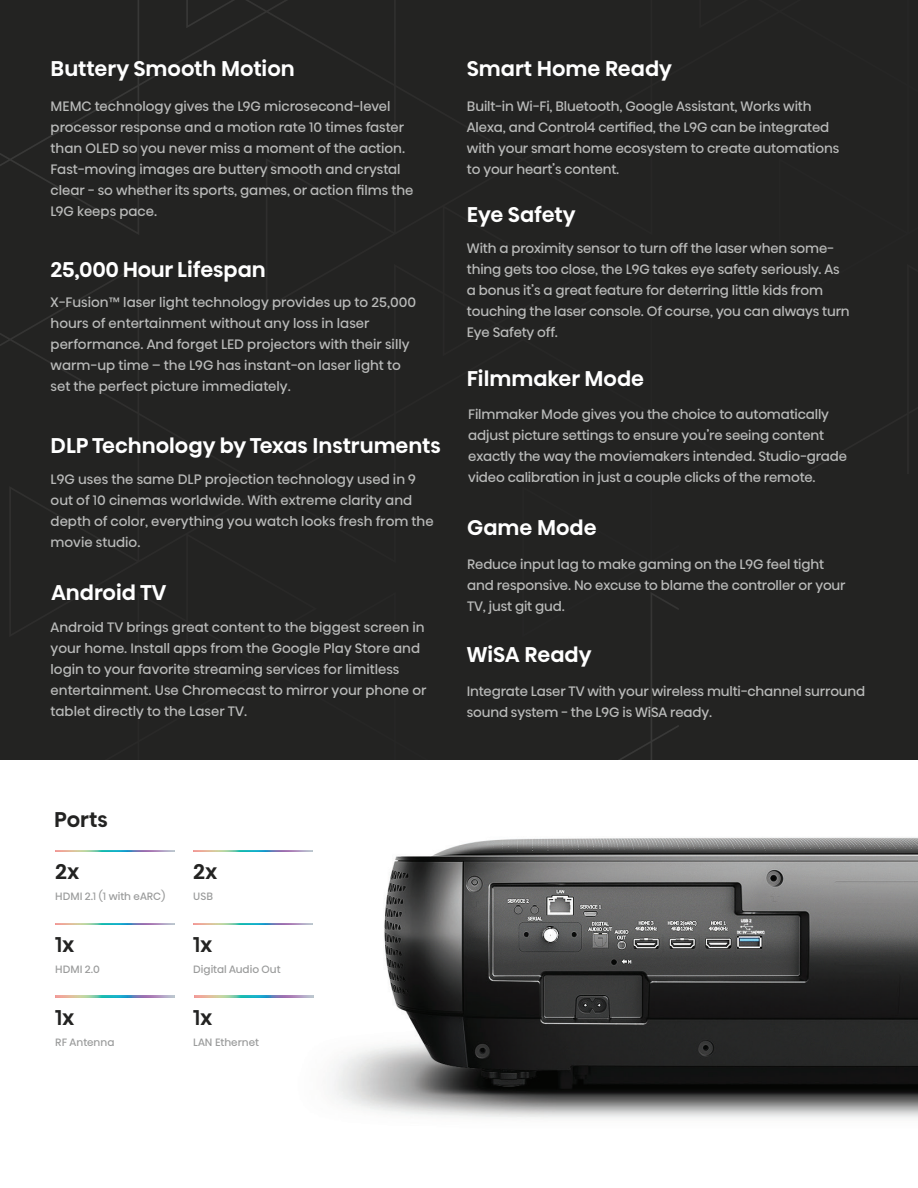
<style>
.page{position:relative;width:918px;height:1188px;background:#fff}
.page>*{position:absolute;margin:0;border:0;box-sizing:border-box;transform-origin:0 0}
.t1{font:500 21px "Hisense Alfabet";color:#fff}
.t2{font:500 21px "Hisense Alfabet";color:#232322}
.t3{font:13.5px/21px "Hisense Alfabet";letter-spacing:-.01em;color:#babbba}
.t4{font:10.5px "Hisense Alfabet";color:#9a9b9b}
</style>
<div class="page">
<div style="left:907px;top:264px;width:11px;height:210px;background:#232322"></div>
<div style="left:0;top:0;width:907px;height:759px;background:#232322"></div>
<img style="left:268px;top:837px;width:650px;height:282px">
<img style="left:55px;top:850px;width:120px;height:1px">
<img style="left:55px;top:923px;width:120px;height:1px">
<img style="left:55px;top:996px;width:120px;height:1px">
<img style="left:194px;top:850px;width:119px;height:1px">
<img style="left:194px;top:923px;width:119px;height:1px">
<img style="left:194px;top:996px;width:119px;height:1px">
<h1 class="t1" style="left:51px;top:53px;width:246px">Buttery Smooth Motion</h1>
<h1 class="t1" style="left:467px;top:53px;width:207px">Smart Home Ready</h1>
<p class="t3" style="left:51px;top:95px;width:364px">MEMC technology gives the L9G microsecond-level processor response and a motion rate 10 times faster than OLED so you never miss a moment of the action.<br>Fast-moving images are buttery smooth and crystal clear - so whether its sports, games, or action films the L9G keeps pace.</p>
<p class="t3" style="left:467px;top:94px;width:374px">Built-in Wi-Fi, Bluetooth, Google Assistant, Works with Alexa, and Control4 certified, the L9G can be integrated with your smart home ecosystem to create automations to your heart’s content.</p>
<p class="t3" style="left:467px;top:236px;width:384px">With a proximity sensor to turn off the laser when some&shy;thing gets too close, the L9G takes eye safety seriously. As a bonus it’s a great feature for deterring little kids from touching the laser console. Of course, you can always turn Eye Safety off.</p>
<h1 class="t1" style="left:467px;top:200px;width:110px">Eye Safety</h1>
<h1 class="t1" style="left:51px;top:254px;width:217px">25,000 Hour Lifespan</h1>
<p class="t3" style="left:51px;top:291px;width:367px">X-Fusion™ laser light technology provides up to 25,000 hours of entertainment without any loss in laser performance. And forget LED projectors with their silly warm-up time – the L9G has instant-on laser light to set the perfect picture immediately.</p>
<h1 class="t1" style="left:467px;top:363px;width:179px">Filmmaker Mode</h1>
<h1 class="t1" style="left:51px;top:430px;width:392px">DLP Technology by Texas Instruments</h1>
<p class="t3" style="left:51px;top:467px;width:385px">L9G uses the same DLP projection technology used in 9 out of 10 cinemas worldwide. With extreme clarity and depth of color, everything you watch looks fresh from the movie studio.</p>
<h1 class="t1" style="left:52px;top:578px;width:116px">Android TV</h1>
<p class="t3" style="left:51px;top:615px;width:377px">Android TV brings great content to the biggest screen in your home. Install apps from the Google Play Store and login to your favorite streaming services for limitless entertainment. Use Chromecast to mirror your phone or tablet directly to the Laser TV.</p>
<p class="t3" style="left:468px;top:402px;width:380px">Filmmaker Mode gives you the choice to automatically adjust picture settings to ensure you’re seeing content exactly the way the moviemakers intended. Studio-grade video calibration in just a couple clicks of the remote.</p>
<h1 class="t1" style="left:467px;top:512px;width:131px">Game Mode</h1>
<p class="t3" style="left:467px;top:552px;width:380px">Reduce input lag to make gaming on the L9G feel tight and responsive. No excuse to blame the controller or your<br>TV, just git gud.</p>
<h1 class="t1" style="left:467px;top:639px;width:126px">WiSA Ready</h1>
<p class="t3" style="left:467px;top:680px;width:400px">Integrate Laser TV with your wireless multi-channel surround sound system - the L9G is WiSA ready.</p>
<h1 class="t2" style="left:54px;top:805px;width:55px">Ports</h1>
<h1 class="t2" style="left:55px;top:856px;width:25px">2x</h1>
<p class="t4" style="left:55px;top:887px;width:111px">HDMI 2.1 (1 with eARC)</p>
<h1 class="t2" style="left:55px;top:929px;width:20px">1x</h1>
<p class="t4" style="left:55px;top:960px;width:46px">HDMI 2.0</p>
<h1 class="t2" style="left:55px;top:1002px;width:20px">1x</h1>
<p class="t4" style="left:55px;top:1033px;width:61px">RF Antenna</p>
<h1 class="t2" style="left:193px;top:856px;width:25px">2x</h1>
<p class="t4" style="left:193px;top:887px;width:21px">USB</p>
<h1 class="t2" style="left:193px;top:929px;width:20px">1x</h1>
<p class="t4" style="left:193px;top:960px;width:89px">Digital Audio Out</p>
<h1 class="t2" style="left:193px;top:1002px;width:20px">1x</h1>
<p class="t4" style="left:193px;top:1033px;width:67px">LAN Ethernet</p>
</div>
